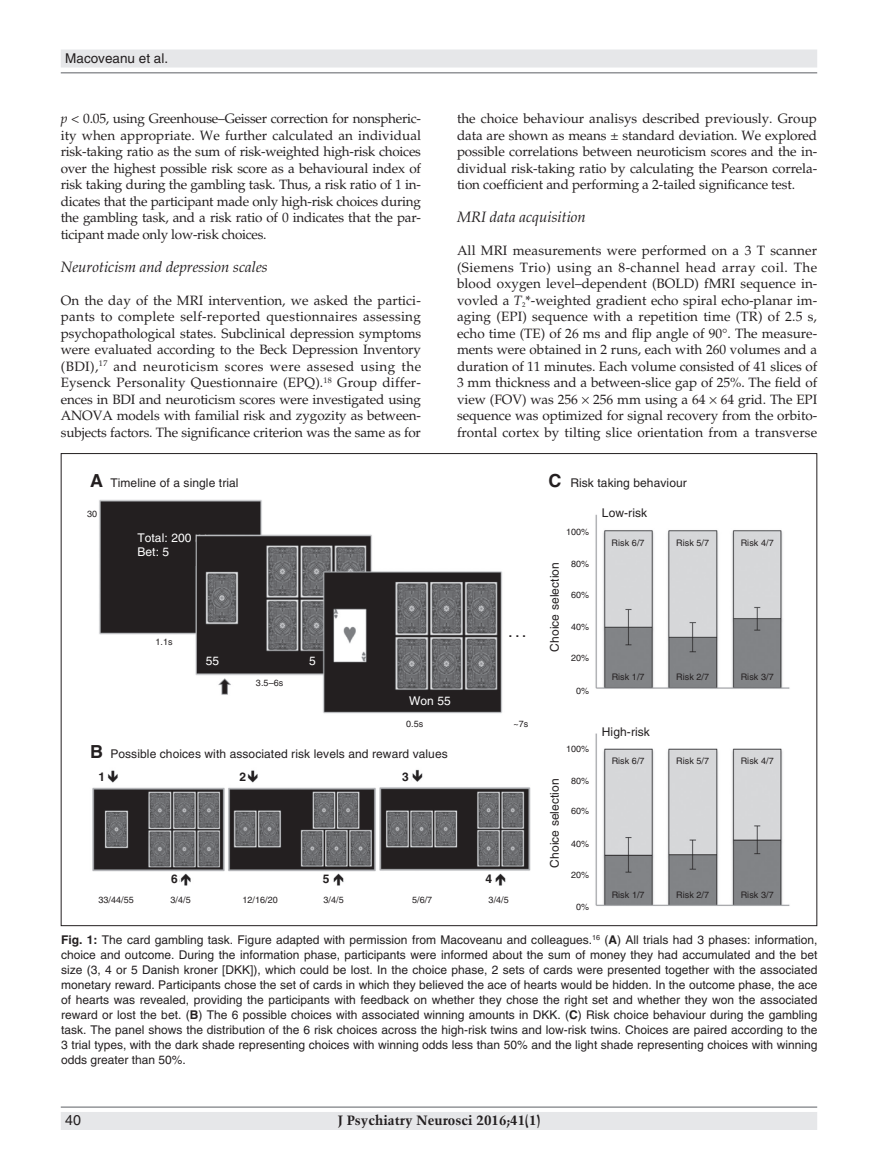
<style>
.page{position:relative;width:878px;height:1175px;background:#fff}
.page>*{position:absolute;margin:0;border:0;box-sizing:border-box;transform-origin:0 0}
.t1{font:700 18px "Helvetica LT Std";color:#231f20}
.t2{font:italic 15px "Palatino LT Std";color:#231f20}
.Footers_LHP{font:14.25px "Helvetica LT Std";color:#231f20}
.PJ{font:13.5px/16.5px "Palatino LT Std";letter-spacing:-.01em;color:#231f20;text-align:justify}
.Footers_LHP-2{font:700 13.5px "Trump Mediaeval LT Std";color:#231f20}
.t3{font:13.5px "Helvetica LT Std";color:#231f20}
.Fig_caption{font:12px/15px "Helvetica LT Std";letter-spacing:.005em;color:#231f20;text-align:justify}
.t4{font:12px/14.4px "Helvetica LT Std";letter-spacing:.005em;color:#fff}
.t5{font:700 12px "Helvetica LT Std";color:#231f20}
.t6{font:9px "Helvetica LT Std";letter-spacing:.005em;color:#231f20}
.s1{font-style:italic}
.s2{font-weight:700}
</style>
<div class="page">
<div style="left:61px;top:50px;width:756px;height:18px;background:#e6e7e9"></div>
<hr style="left:61px;top:72px;width:756px;height:2px;background:#939598">
<div style="left:61px;top:1112px;width:756px;height:18px;background:#e6e7e9"></div>
<hr style="left:61px;top:1106px;width:756px;height:1px;background:#939598">
<img style="left:92px;top:499px;width:698px;height:407px">
<p class="t3" style="left:65px;top:50px;width:104px">Macoveanu et al.</p>
<p class="PJ" style="left:61px;top:110px;width:362px"><span class="s1">p</span> &lt; 0.05, using Greenhouse–Geisser correction for nonspheric&shy;ity when appropriate. We further calculated an individual risk-taking ratio as the sum of risk-weighted high-risk choices over the highest possible risk score as a behavioural index of risk taking during the gambling task. Thus, a risk ratio of 1 in&shy;dicates that the participant made only high-risk choices during the gambling task, and a risk ratio of 0 indicates that the par&shy;ticipant made only low-risk choices.</p>
<h2 class="t2" style="left:61px;top:258px;width:208px">Neuroticism and depression scales</h2>
<p class="PJ" style="left:61px;top:292px;width:362px">On the day of the MRI intervention, we asked the partici&shy;pants to complete self-reported questionnaires assessing psychopathological states. Subclinical depression symptoms were evaluated according to the Beck Depression Inventory (BDI),<sup>17</sup> and neuroticism scores were assesed using the Eysenck Personality Questionnaire (EPQ).<sup>18</sup> Group differ&shy;ences in BDI and neuroticism scores were investigated using ANOVA models with familial risk and zygozity as between&shy;subjects factors. The significance criterion was the same as for</p>
<p class="PJ" style="left:457px;top:110px;width:362px">the choice behaviour analisys described previously. Group data are shown as means ± standard deviation. We explored possible correlations between neuroticism scores and the in&shy;dividual risk-taking ratio by calculating the Pearson correla&shy;tion coefficient and performing a 2-tailed significance test.</p>
<h2 class="t2" style="left:457px;top:208px;width:130px">MRI data acquisition</h2>
<p class="PJ" style="left:457px;top:242px;width:362px">All MRI measurements were performed on a 3 T scanner (Siemens Trio) using an 8-channel head array coil. The blood oxygen level–dependent (BOLD) fMRI sequence in&shy;vovled a <span class="s1">T</span><sub>2</sub>*-weighted gradient echo spiral echo-planar im&shy;aging (EPI) sequence with a repetition time (TR) of 2.5 s, echo time (TE) of 26 ms and flip angle of 90°. The measure&shy;ments were obtained in 2 runs, each with 260 volumes and a duration of 11 minutes. Each volume consisted of 41 slices of 3 mm thickness and a between-slice gap of 25%. The field of view (FOV) was 256 256 mm using a 64 64 grid. The EPI sequence was optimized for signal recovery from the orbito&shy;frontal cortex by tilting slice orientation from a transverse</p>
<p class="t1" style="left:90px;top:470px;width:14px">A</p>
<p class="t1" style="left:548px;top:470px;width:14px">C</p>
<p class="Fig_caption" style="left:110px;top:475px;width:130px">Timeline of a single trial</p>
<p class="Fig_caption" style="left:570px;top:475px;width:118px">Risk taking behaviour</p>
<p class="t6" style="left:87px;top:508px;width:12px">30</p>
<p class="Fig_caption" style="left:602px;top:505px;width:47px">Low-risk</p>
<p class="t4" style="left:137px;top:530px;width:56px">Total: 200<br>Bet: 5</p>
<p class="t1" style="left:90px;top:740px;width:14px">B</p>
<p class="t6" style="left:155px;top:636px;width:19px">1.1s</p>
<p class="t4" style="left:206px;top:653px;width:15px">55</p>
<p class="t4" style="left:309px;top:653px;width:8px">5</p>
<p class="t6" style="left:256px;top:677px;width:29px">3.5–6s</p>
<p class="t4" style="left:409px;top:693px;width:43px">Won 55</p>
<p class="t6" style="left:406px;top:718px;width:19px">0.5s</p>
<p class="Fig_caption" style="left:110px;top:746px;width:339px">Possible choices with associated risk levels and reward values</p>
<p class="t5" style="left:98px;top:770px;width:8px">1</p>
<p class="t5" style="left:239px;top:770px;width:8px">2</p>
<p class="t5" style="left:402px;top:770px;width:8px">3</p>
<p class="t5" style="left:509px;top:626px;width:19px">. . .</p>
<p class="t6" style="left:513px;top:719px;width:16px">~7s</p>
<p class="t5" style="left:171px;top:871px;width:8px">6</p>
<p class="t5" style="left:323px;top:871px;width:8px">5</p>
<p class="t5" style="left:485px;top:871px;width:8px">4</p>
<p class="t6" style="left:98px;top:894px;width:37px">33/44/55</p>
<p class="t6" style="left:170px;top:894px;width:22px">3/4/5</p>
<p class="t6" style="left:242px;top:894px;width:37px">12/16/20</p>
<p class="t6" style="left:323px;top:894px;width:22px">3/4/5</p>
<p class="t6" style="left:412px;top:894px;width:22px">5/6/7</p>
<p class="t6" style="left:488px;top:894px;width:22px">3/4/5</p>
<p class="Fig_caption" style="left:547px;top:651px;width:91px;rotate:-90deg">Choice selection</p>
<p class="t6" style="left:566px;top:527px;width:25px">100%</p>
<p class="t6" style="left:571px;top:558px;width:20px">80%</p>
<p class="t6" style="left:571px;top:589px;width:20px">60%</p>
<p class="t6" style="left:571px;top:621px;width:20px">40%</p>
<p class="t6" style="left:571px;top:653px;width:20px">20%</p>
<p class="t6" style="left:576px;top:685px;width:15px">0%</p>
<p class="Fig_caption" style="left:547px;top:867px;width:91px;rotate:-90deg">Choice selection</p>
<p class="t6" style="left:566px;top:743px;width:25px">100%</p>
<p class="t6" style="left:571px;top:775px;width:20px">80%</p>
<p class="t6" style="left:571px;top:806px;width:20px">60%</p>
<p class="t6" style="left:571px;top:838px;width:20px">40%</p>
<p class="t6" style="left:571px;top:869px;width:20px">20%</p>
<p class="t6" style="left:576px;top:902px;width:15px">0%</p>
<p class="t6" style="left:611px;top:537px;width:34px">Risk 6/7</p>
<p class="t6" style="left:676px;top:537px;width:34px">Risk 5/7</p>
<p class="t6" style="left:740px;top:537px;width:34px">Risk 4/7</p>
<p class="t6" style="left:611px;top:671px;width:34px">Risk 1/7</p>
<p class="t6" style="left:676px;top:671px;width:34px">Risk 2/7</p>
<p class="t6" style="left:740px;top:671px;width:34px">Risk 3/7</p>
<p class="Fig_caption" style="left:602px;top:724px;width:49px">High-risk</p>
<p class="t6" style="left:611px;top:755px;width:34px">Risk 6/7</p>
<p class="t6" style="left:676px;top:755px;width:34px">Risk 5/7</p>
<p class="t6" style="left:740px;top:755px;width:34px">Risk 4/7</p>
<p class="t6" style="left:611px;top:890px;width:34px">Risk 1/7</p>
<p class="t6" style="left:676px;top:890px;width:34px">Risk 2/7</p>
<p class="t6" style="left:740px;top:890px;width:34px">Risk 3/7</p>
<p class="Fig_caption" style="left:61px;top:932px;width:758px"><span class="s2">Fig. 1:</span> The card gambling task. Figure adapted with permission from Macoveanu and colleagues.<sup>16</sup> (<span class="s2">A</span>) All trials had 3 phases: information, choice and outcome. During the information phase, participants were informed about the sum of money they had accumulated and the bet size (3, 4 or 5 Danish kroner [DKK]), which could be lost. In the choice phase, 2 sets of cards were presented together with the associated monetary reward. Participants chose the set of cards in which they believed the ace of hearts would be hidden. In the outcome phase, the ace of hearts was revealed, providing the participants with feedback on whether they chose the right set and whether they won the associated reward or lost the bet. (<span class="s2">B</span>) The 6 possible choices with associated winning amounts in DKK. (<span class="s2">C</span>) Risk choice behaviour during the gambling task. The panel shows the distribution of the 6 risk choices across the high-risk twins and low-risk twins. Choices are paired according to the 3 trial types, with the dark shade representing choices with winning odds less than 50% and the light shade representing choices with winning odds greater than 50%.</p>
<p class="Footers_LHP" style="left:65px;top:1112px;width:17px">40</p>
<p class="Footers_LHP-2" style="left:337px;top:1112px;width:204px">J Psychiatry Neurosci 2016;41(1)</p>
</div>
